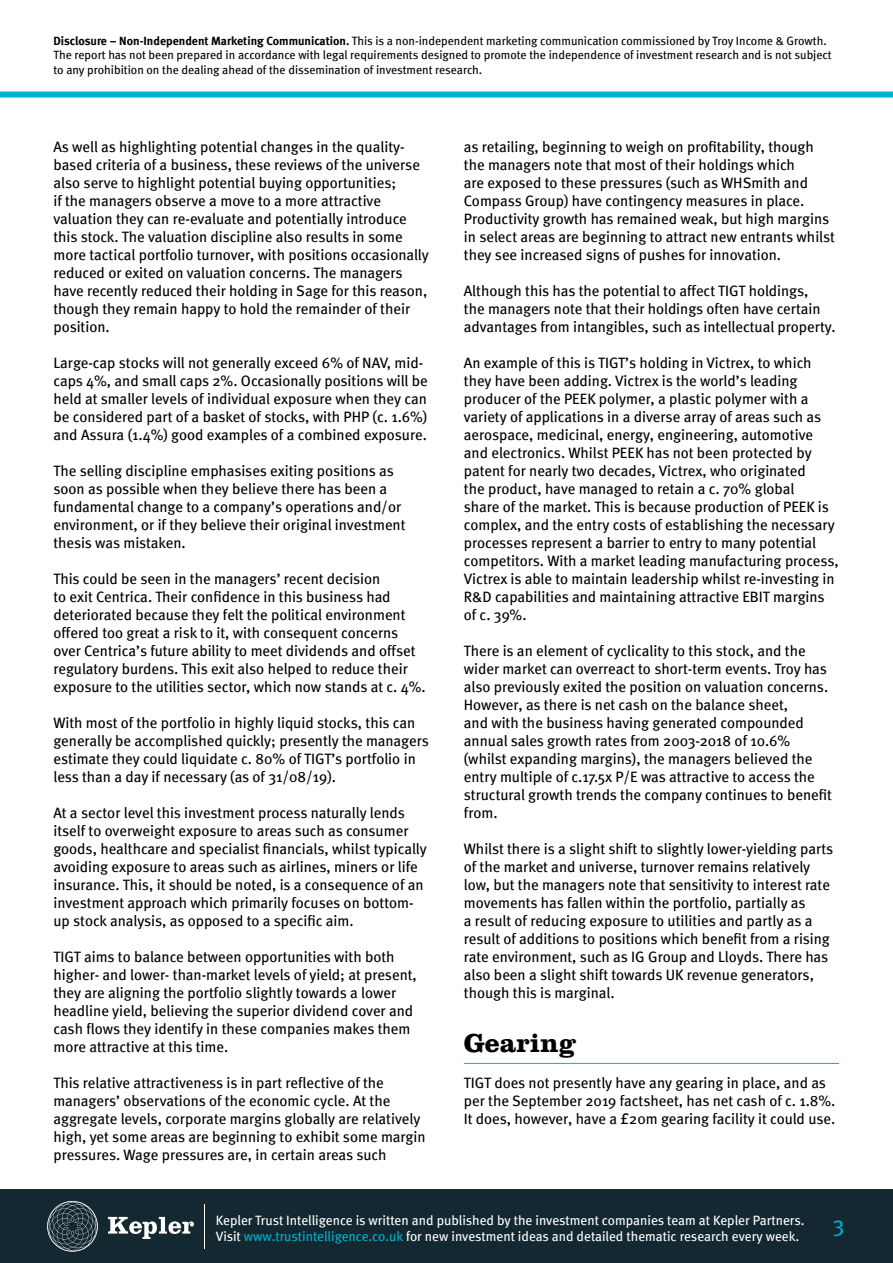
<style>
.page{position:relative;width:893px;height:1263px;background:#fff}
.page>*{position:absolute;margin:0;border:0;box-sizing:border-box;transform-origin:0 0}
.t1{font:700 27px "Clarendon LT Std";color:#000}
.t2{font:22.5px "Meta";color:#00b0ce}
.t3{font:15px/18px "Meta";color:#000}
.t4{font:13.5px/16.2px "Meta";color:#fff}
.t5{font:12px/14.4px "Meta";color:#000}
.s1{font-family:"Meta Bold LF"}
.s2{color:#00b0ce}
</style>
<div class="page">
<div style="left:0;top:92px;width:893px;height:6px;background:#00b0ce"></div>
<div style="left:0;top:1189px;width:893px;height:74px;background:#132831"></div>
<svg style="left:108px;top:1217px;width:86px;height:22px"></svg>
<svg style="left:47px;top:1201px;width:51px;height:51px"></svg>
<hr style="left:204px;top:1204px;width:1px;height:44px;background:#fff">
<hr style="left:464px;top:1063px;width:375px;height:1px;background:#00b0ce">
<p class="t5" style="left:53px;top:33px;width:780px"><span class="s1">Disclosure – Non-Independent Marketing Communication.</span> This is a non-independent marketing communication commissioned by Troy Income &amp; Growth.<br>The report has not been prepared in accordance with legal requirements designed to promote the independence of investment research and is not subject to any prohibition on the dealing ahead of the dissemination of investment research.</p>
<p class="t3" style="left:53px;top:138px;width:377px">As well as highlighting potential changes in the quality&shy;based criteria of a business, these reviews of the universe also serve to highlight potential buying opportunities;<br>if the managers observe a move to a more attractive valuation they can re-evaluate and potentially introduce this stock. The valuation discipline also results in some more tactical portfolio turnover, with positions occasionally reduced or exited on valuation concerns. The managers have recently reduced their holding in Sage for this reason, though they remain happy to hold the remainder of their position.</p>
<p class="t3" style="left:53px;top:354px;width:376px">Large-cap stocks will not generally exceed 6% of NAV, mid&shy;caps 4%, and small caps 2%. Occasionally positions will be held at smaller levels of individual exposure when they can be considered part of a basket of stocks, with PHP (c. 1.6%) and Assura (1.4%) good examples of a combined exposure.</p>
<p class="t3" style="left:53px;top:462px;width:354px">The selling discipline emphasises exiting positions as soon as possible when they believe there has been a fundamental change to a company’s operations and/or environment, or if they believe their original investment thesis was mistaken.</p>
<p class="t3" style="left:53px;top:570px;width:374px">This could be seen in the managers’ recent decision<br>to exit Centrica. Their confidence in this business had deteriorated because they felt the political environment offered too great a risk to it, with consequent concerns over Centrica’s future ability to meet dividends and offset regulatory burdens. This exit also helped to reduce their exposure to the utilities sector, which now stands at c. 4%.</p>
<p class="t3" style="left:53px;top:714px;width:377px">With most of the portfolio in highly liquid stocks, this can generally be accomplished quickly; presently the managers estimate they could liquidate c. 80% of TIGT’s portfolio in less than a day if necessary (as of 31/08/19).</p>
<p class="t3" style="left:53px;top:804px;width:375px">At a sector level this investment process naturally lends itself to overweight exposure to areas such as consumer goods, healthcare and specialist financials, whilst typically avoiding exposure to areas such as airlines, miners or life insurance. This, it should be noted, is a consequence of an investment approach which primarily focuses on bottom&shy;up stock analysis, as opposed to a specific aim.</p>
<p class="t3" style="left:53px;top:948px;width:365px">TIGT aims to balance between opportunities with both higher- and lower- than-market levels of yield; at present, they are aligning the portfolio slightly towards a lower headline yield, believing the superior dividend cover and cash flows they identify in these companies makes them more attractive at this time.</p>
<p class="t3" style="left:53px;top:1074px;width:374px">This relative attractiveness is in part reflective of the managers’ observations of the economic cycle. At the aggregate levels, corporate margins globally are relatively high, yet some areas are beginning to exhibit some margin pressures. Wage pressures are, in certain areas such</p>
<p class="t3" style="left:464px;top:138px;width:373px">as retailing, beginning to weigh on profitability, though the managers note that most of their holdings which<br>are exposed to these pressures (such as WHSmith and Compass Group) have contingency measures in place.<br>Productivity growth has remained weak, but high margins in select areas are beginning to attract new entrants whilst they see increased signs of pushes for innovation.</p>
<p class="t3" style="left:464px;top:282px;width:373px">Although this has the potential to affect TIGT holdings,<br>the managers note that their holdings often have certain advantages from intangibles, such as intellectual property.</p>
<p class="t3" style="left:464px;top:354px;width:376px">An example of this is TIGT’s holding in Victrex, to which they have been adding. Victrex is the world’s leading producer of the PEEK polymer, a plastic polymer with a variety of applications in a diverse array of areas such as aerospace, medicinal, energy, engineering, automotive and electronics. Whilst PEEK has not been protected by patent for nearly two decades, Victrex, who originated<br>the product, have managed to retain a c. 70% global<br>share of the market. This is because production of PEEK is complex, and the entry costs of establishing the necessary processes represent a barrier to entry to many potential competitors. With a market leading manufacturing process, Victrex is able to maintain leadership whilst re-investing in R&amp;D capabilities and maintaining attractive EBIT margins of c. 39%.</p>
<p class="t3" style="left:464px;top:642px;width:370px">There is an element of cyclicality to this stock, and the wider market can overreact to short-term events. Troy has also previously exited the position on valuation concerns.<br>However, as there is net cash on the balance sheet,<br>and with the business having generated compounded annual sales growth rates from 2003-2018 of 10.6% (whilst expanding margins), the managers believed the entry multiple of c.17.5x P/E was attractive to access the structural growth trends the company continues to benefit from.</p>
<p class="t3" style="left:464px;top:840px;width:371px">Whilst there is a slight shift to slightly lower-yielding parts of the market and universe, turnover remains relatively low, but the managers note that sensitivity to interest rate movements has fallen within the portfolio, partially as<br>a result of reducing exposure to utilities and partly as a result of additions to positions which benefit from a rising rate environment, such as IG Group and Lloyds. There has also been a slight shift towards UK revenue generators, though this is marginal.</p>
<h1 class="t1" style="left:464px;top:1026px;width:114px">Gearing</h1>
<p class="t3" style="left:464px;top:1073px;width:373px">TIGT does not presently have any gearing in place, and as per the September 2019 factsheet, has net cash of c. 1.8%.<br>It does, however, have a £20m gearing facility it could use.</p>
<p class="t4" style="left:216px;top:1211px;width:590px">Kepler Trust Intelligence is written and published by the investment companies team at Kepler Partners.<br>Visit <span class="s2">www.trustintelligence.co.uk</span> for new investment ideas and detailed thematic research every week.</p>
<h2 class="t2" style="left:833px;top:1211px;width:13px">3</h2>
</div>
